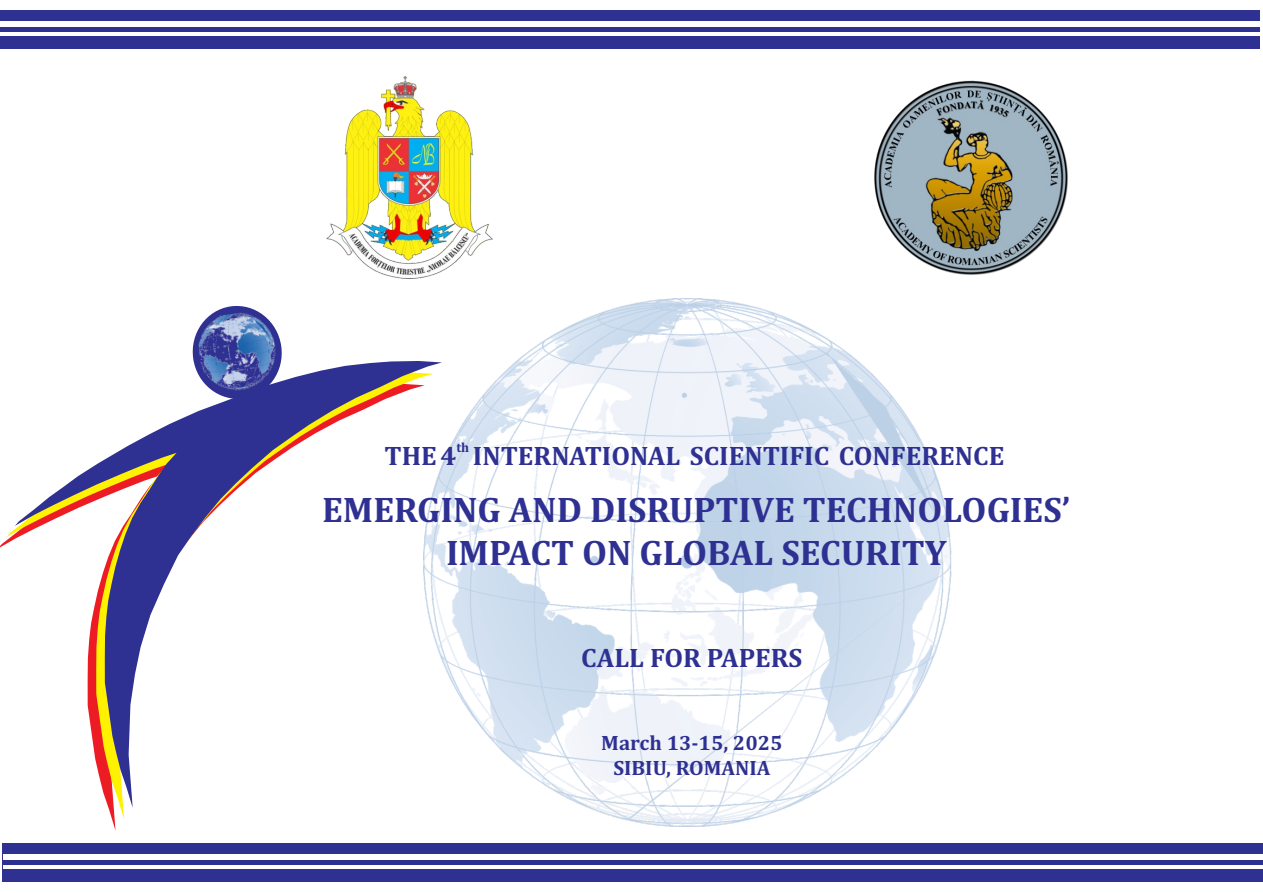
<style>
.page{position:relative;width:1263px;height:893px;background:#fff}
.page>*{position:absolute;margin:0;border:0;box-sizing:border-box;transform-origin:0 0}
.t1{font:700 36px/42.2px "Cambria";color:#2e3092;text-align:center}
.t2{font:700 27px "Cambria";color:#2e3092}
.t3{font:700 21px/24.6px "Cambria";color:#2e3092;text-align:center}
.t4{font:700 13.5px "Cambria";color:#2e3092}
</style>
<div class="page">
<img style="left:442px;top:299px;width:510px;height:528px">
<svg style="left:15px;top:361px;width:427px;height:447px"></svg>
<svg style="left:190px;top:306px;width:95px;height:96px"></svg>
<img style="left:195px;top:308px;width:89px;height:87px">
<div style="left:2px;top:843px;width:1260px;height:39px;background:#2e3092"></div>
<div style="left:3px;top:854px;width:1260px;height:15px;background:#fff"></div>
<hr style="left:2px;top:860px;width:1261px;height:4px;background:#2e3092">
<div style="left:0;top:10px;width:1260px;height:39px;background:#2e3092"></div>
<div style="left:0;top:21px;width:1261px;height:14px;background:#fff"></div>
<hr style="left:0;top:27px;width:1260px;height:4px;background:#2e3092">
<img style="left:326px;top:77px;width:166px;height:202px">
<img style="left:874px;top:80px;width:194px;height:195px">
<p class="t4" style="left:456px;top:441px;width:14px">th</p>
<p class="t2" style="left:384px;top:444px;width:621px">THE 4 INTERNATIONAL SCIENTIFIC CONFERENCE</p>
<p class="t1" style="left:322px;top:491px;width:750px">EMERGING AND DISRUPTIVE TECHNOLOGIES’<br>IMPACT ON GLOBAL SECURITY</p>
<p class="t2" style="left:581px;top:646px;width:223px">CALL FOR PAPERS</p>
<p class="t3" style="left:601px;top:732px;width:183px">March 13-15, 2025<br>SIBIU, ROMANIA</p>
</div>
